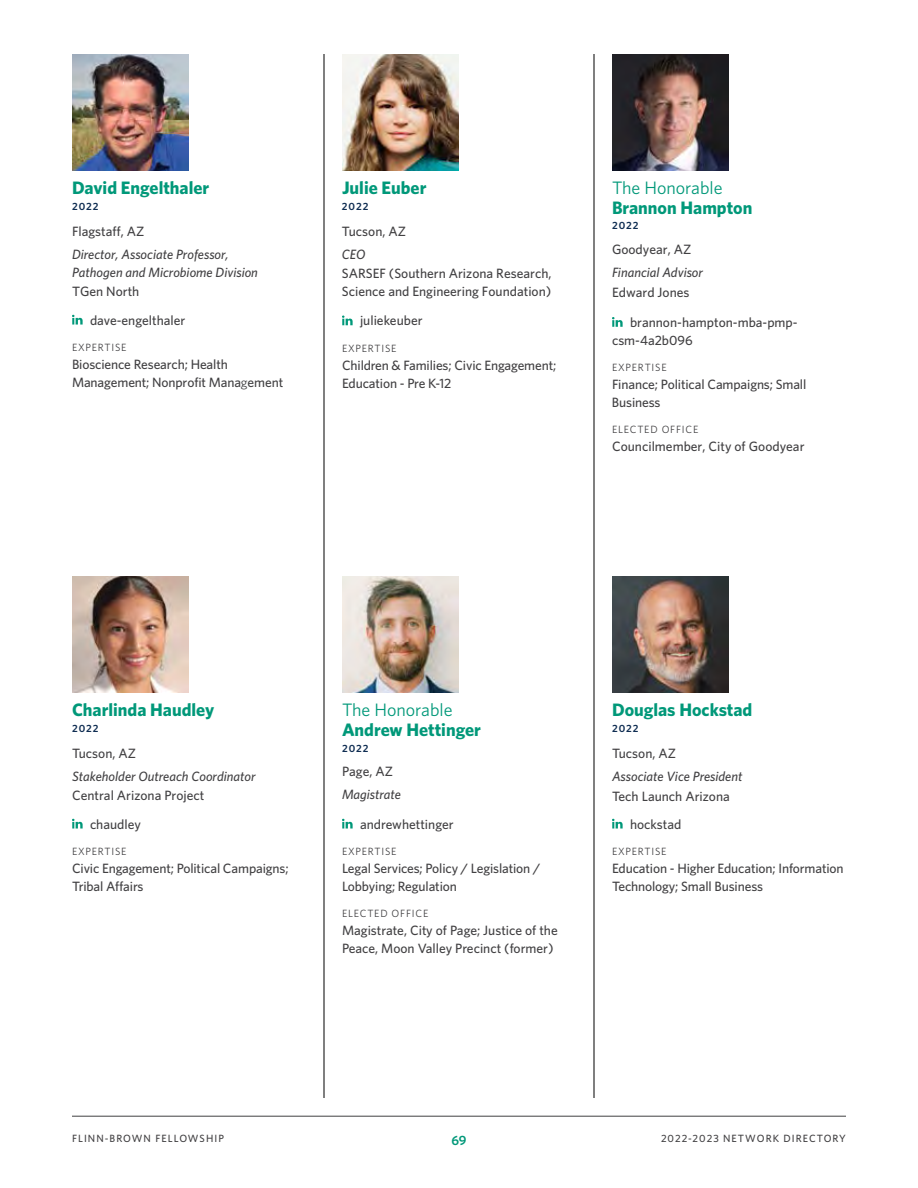
<style>
.page{position:relative;width:918px;height:1188px;background:#fff}
.page>*{position:absolute;margin:0;border:0;box-sizing:border-box;transform-origin:0 0}
.t1{font:700 18px "Whitney";color:#009879}
.t2{font:18px "Whitney";color:#009879}
.t3{font:500 13.5px/18px "Whitney";letter-spacing:-.01em;color:#414042}
.t4{font:italic 500 13.5px/18.3px "Whitney";color:#414042}
.t5{font:600 13.5px "Whitney";color:#009879}
.t6{font:10.5px "Whitney";letter-spacing:.075em;color:#414042}
.t7{font:500 10.5px "Whitney";letter-spacing:.1em;color:#414042}
.t8{font:600 10.5px "Whitney";letter-spacing:.09em;color:#0f2d52}
.s1{font-weight:400}
</style>
<div class="page">
<img style="left:72px;top:54px;width:117px;height:117px">
<svg style="left:72px;top:315px;width:11px;height:10px"></svg>
<img style="left:342px;top:54px;width:117px;height:117px">
<svg style="left:342px;top:316px;width:11px;height:9px"></svg>
<img style="left:612px;top:54px;width:117px;height:117px">
<svg style="left:612px;top:317px;width:11px;height:10px"></svg>
<hr style="left:324px;top:54px;width:1px;height:1044px;background:#000">
<hr style="left:594px;top:54px;width:1px;height:1044px;background:#000">
<hr style="left:72px;top:1116px;width:774px;height:1px;background:#414042">
<img style="left:72px;top:576px;width:117px;height:117px">
<svg style="left:72px;top:819px;width:11px;height:10px"></svg>
<img style="left:342px;top:576px;width:117px;height:117px">
<svg style="left:342px;top:819px;width:11px;height:10px"></svg>
<img style="left:612px;top:576px;width:117px;height:117px">
<svg style="left:612px;top:819px;width:11px;height:10px"></svg>
<h1 class="t1" style="left:72px;top:177px;width:139px">David Engelthaler</h1>
<p class="t8" style="left:72px;top:200px;width:28px">2022</p>
<p class="t3" style="left:72px;top:222px;width:74px">Flagstaff, AZ</p>
<p class="t4" style="left:72px;top:245px;width:187px">Director, Associate Professor,<br>Pathogen and Microbiome Division</p>
<p class="t3" style="left:72px;top:282px;width:69px">TGen North</p>
<p class="t3" style="left:90px;top:310px;width:97px">dave-engelthaler</p>
<p class="t6" style="left:72px;top:341px;width:56px">EXPERTISE</p>
<p class="t3" style="left:72px;top:355px;width:213px">Bioscience Research; Health<br>Management; Nonprofit Mana<span class="s1">g</span>ement</p>
<h1 class="t1" style="left:342px;top:177px;width:86px">Julie Euber</h1>
<p class="t8" style="left:342px;top:200px;width:28px">2022</p>
<p class="t3" style="left:342px;top:222px;width:66px">Tucson, AZ</p>
<p class="t4" style="left:342px;top:245px;width:25px">CEO</p>
<p class="t3" style="left:342px;top:263px;width:211px;line-height:18.6px">SARSEF (Southern Arizona Research,<br>Science and Engineering Foundation)</p>
<p class="t3" style="left:360px;top:311px;width:64px">juliekeuber</p>
<p class="t6" style="left:342px;top:342px;width:56px">EXPERTISE</p>
<p class="t3" style="left:342px;top:355px;width:216px">Children &amp; Families; Civic Engagement;<br>Education - Pre K-12</p>
<h1 class="t2" style="left:612px;top:177px;width:112px">The Honorable</h1>
<h1 class="t1" style="left:612px;top:197px;width:142px">Brannon Hampton</h1>
<p class="t8" style="left:612px;top:219px;width:28px">2022</p>
<p class="t3" style="left:612px;top:240px;width:81px">Goodyear, AZ</p>
<p class="t4" style="left:612px;top:263px;width:92px">Financial Advisor</p>
<p class="t3" style="left:612px;top:282px;width:79px">Edward Jones</p>
<p class="t3" style="left:612px;top:313px;width:187px;text-indent:18px">brannon-hampton-mba-pmp&shy;csm-4a2b096</p>
<p class="t6" style="left:612px;top:361px;width:56px">EXPERTISE</p>
<p class="t3" style="left:612px;top:375px;width:196px">Finance; Political Campaigns; Small<br>Business</p>
<p class="t6" style="left:612px;top:423px;width:88px">ELECTED OFFICE</p>
<p class="t3" style="left:612px;top:437px;width:194px">Councilmember, City of Goodyear</p>
<h1 class="t1" style="left:72px;top:699px;width:144px">Charlinda Haudley</h1>
<p class="t8" style="left:72px;top:722px;width:28px">2022</p>
<p class="t3" style="left:72px;top:744px;width:66px">Tucson, AZ</p>
<p class="t4" style="left:72px;top:767px;width:185px">Stakeholder Outreach Coordinator</p>
<p class="t3" style="left:72px;top:786px;width:134px">Central Arizona Project</p>
<p class="t3" style="left:90px;top:814px;width:52px">chaudley</p>
<p class="t6" style="left:72px;top:845px;width:56px">EXPERTISE</p>
<p class="t3" style="left:72px;top:859px;width:218px">Civic Engagement; Political Campaigns;<br>Tribal Affairs</p>
<h1 class="t2" style="left:342px;top:699px;width:112px">The Honorable</h1>
<h1 class="t1" style="left:342px;top:719px;width:140px">Andrew Hettinger</h1>
<p class="t8" style="left:342px;top:741px;width:28px">2022</p>
<p class="t3" style="left:342px;top:762px;width:53px">Page, AZ</p>
<p class="t4" style="left:342px;top:785px;width:61px">Magistrate</p>
<p class="t3" style="left:360px;top:814px;width:95px">andrewhettinger</p>
<p class="t6" style="left:342px;top:845px;width:56px">EXPERTISE</p>
<p class="t3" style="left:342px;top:859px;width:200px">Legal Services; Policy / Legislation /<br>Lobbying; Regulation</p>
<p class="t6" style="left:342px;top:907px;width:88px">ELECTED OFFICE</p>
<p class="t3" style="left:342px;top:921px;width:217px">Magistrate, City of Page; Justice of the<br>Peace, Moon Valley Precinct (former)</p>
<h1 class="t1" style="left:612px;top:699px;width:142px">Douglas Hockstad</h1>
<p class="t8" style="left:612px;top:722px;width:28px">2022</p>
<p class="t3" style="left:612px;top:744px;width:66px">Tucson, AZ</p>
<p class="t4" style="left:612px;top:767px;width:132px">Associate Vice President</p>
<p class="t3" style="left:612px;top:786px;width:119px">Tech Launch Arizona</p>
<p class="t3" style="left:630px;top:814px;width:53px">hockstad</p>
<p class="t6" style="left:612px;top:845px;width:56px">EXPERTISE</p>
<p class="t3" style="left:612px;top:859px;width:233px">Education - Higher Education; Information<br>Technology; Small Business</p>
<p class="t7" style="left:72px;top:1132px;width:153px">FLINN-BROWN FELLOWSHIP</p>
<p class="t5" style="left:451px;top:1132px;width:17px">69</p>
<p class="t7" style="left:661px;top:1132px;width:186px">2022-2023 NETWORK DIRECTORY</p>
</div>
